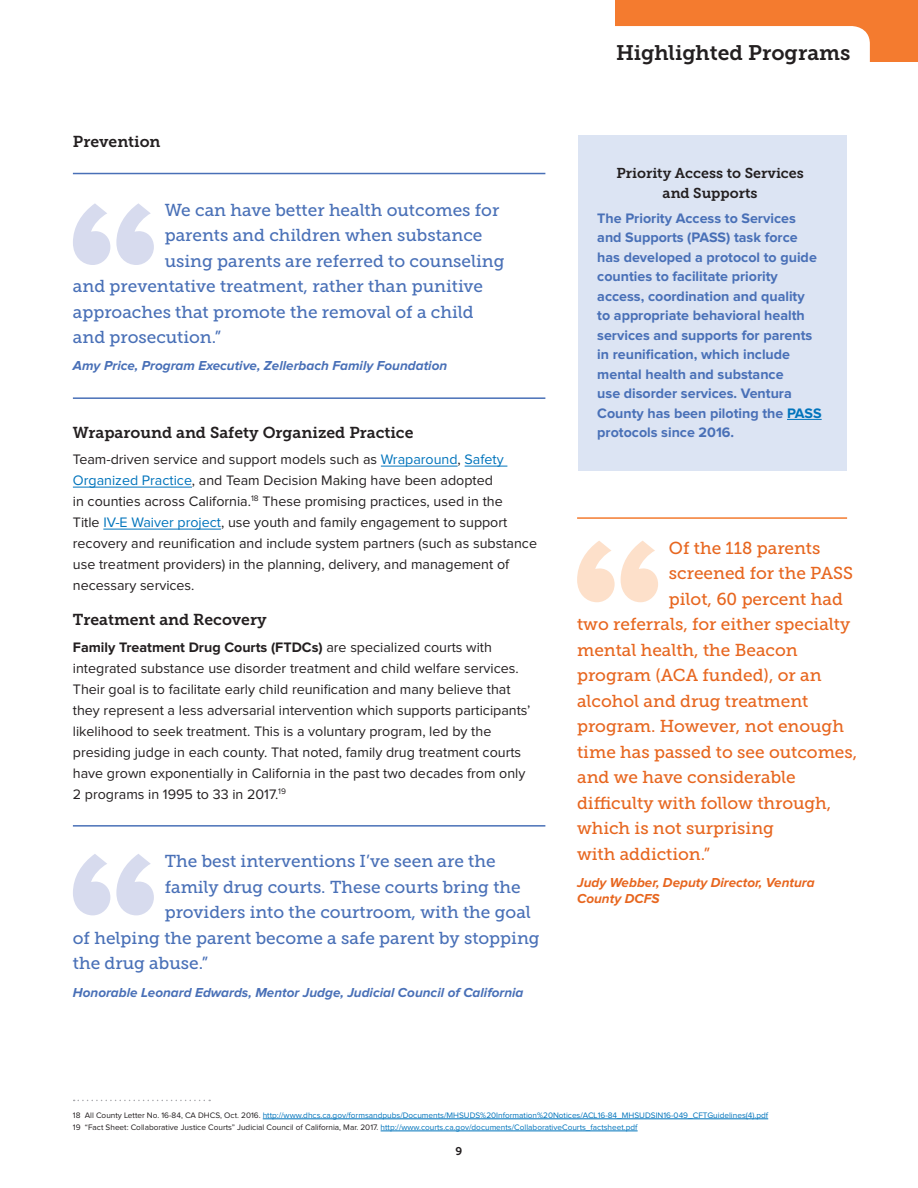
<style>
.page{position:relative;width:918px;height:1188px;background:#fff}
.page>*{position:absolute;margin:0;border:0;box-sizing:border-box;transform-origin:0 0}
.t1{font:21px "Museo Slab 700";color:#231f20}
.t2{font:17.25px "Museo Slab 500";color:#4970b7}
.t3{font:17.25px "Museo Slab 500";color:#e7661f}
.t4{font:15.75px "Museo Slab 700";color:#231f20}
.t5{font:14.25px/21px "Proxima Nova";color:#231f20}
.t6{font:700 14.25px/19.5px "Proxima Nova";color:#4970b7}
.t7{font:14.25px/19.5px "Museo Slab 700";color:#231f20;text-align:center}
.t8{font:italic 700 13.5px "Proxima Nova";color:#4970b7}
.t9{font:italic 700 13.5px/16.5px "Proxima Nova";color:#e7661f}
.t10{font:11.25px "Museo Slab 700";color:#231f20}
.t11{font:8.25px/12px "Proxima Nova";color:#0174bc}
.s1{color:#0174bc}
.s2{font-weight:700}
.s3{color:#231f20}
</style>
<div class="page">
<div style="left:579px;top:135px;width:268px;height:336px;background:#dce4f3"></div>
<div style="left:616px;top:0;width:302px;height:61px;background:#f47b2f"></div>
<div style="left:264px;top:26px;width:606px;height:68px;background:#fff;border-radius:18px"></div>
<hr style="left:787px;top:419px;width:35px;height:1px;background:#0174bc">
<hr style="left:577px;top:517px;width:270px;height:2px;background:#f47b2f">
<svg style="left:577px;top:541px;width:81px;height:61px"></svg>
<hr style="left:381px;top:466px;width:77px;height:1px;background:#0174bc">
<hr style="left:465px;top:466px;width:42px;height:1px;background:#0174bc">
<hr style="left:73px;top:487px;width:119px;height:1px;background:#0174bc">
<hr style="left:103px;top:529px;width:118px;height:1px;background:#0174bc">
<svg style="left:73px;top:203px;width:81px;height:62px"></svg>
<svg style="left:73px;top:854px;width:81px;height:61px"></svg>
<hr style="left:73px;top:825px;width:472px;height:2px;background:#4970b7">
<hr style="left:73px;top:397px;width:472px;height:2px;background:#4970b7">
<hr style="left:73px;top:173px;width:472px;height:1px;background:#4970b7">
<hr style="left:263px;top:1119px;width:505px;height:1px;background:#0174bc">
<hr style="left:381px;top:1131px;width:257px;height:1px;background:#0174bc">
<svg style="left:74px;top:1100px;width:136px;height:1px"></svg>
<p class="t4" style="left:73px;top:132px;width:89px">Prevention</p>
<p class="t2" style="left:165px;top:200px;width:336px">We can have better health outcomes for</p>
<p class="t2" style="left:165px;top:225px;width:319px">parents and children when substance</p>
<p class="t2" style="left:165px;top:251px;width:341px">using parents are referred to counseling</p>
<p class="t2" style="left:73px;top:276px;width:412px">and preventative treatment, rather than punitive</p>
<p class="t2" style="left:73px;top:302px;width:402px">approaches that promote the removal of a child</p>
<p class="t2" style="left:73px;top:327px;width:150px">and prosecution.”</p>
<p class="t8" style="left:73px;top:358px;width:376px">Amy Price, Program Executive, Zellerbach Family Foundation</p>
<p class="t4" style="left:73px;top:423px;width:342px">Wraparound and Safety Organized Practice</p>
<p class="t5" style="left:73px;top:449px;width:466px">Team-driven service and support models such as <span class="s1">Wraparound</span>, <span class="s1">Safety Organized Practice</span>, and Team Decision Making have been adopted<br>in counties across California.<sup>18</sup> These promising practices, used in the<br>Title <span class="s1">IV-E Waiver project</span>, use youth and family engagement to support recovery and reunification and include system partners (such as substance use treatment providers) in the planning, delivery, and management of necessary services.</p>
<p class="t4" style="left:73px;top:611px;width:195px">Treatment and Recovery</p>
<p class="t5" style="left:73px;top:637px;width:459px"><span class="s2">Family Treatment Drug Courts (FTDCs)</span> are specialized courts with integrated substance use disorder treatment and child welfare services.<br>Their goal is to facilitate early child reunification and many believe that they represent a less adversarial intervention which supports participants’ likelihood to seek treatment. This is a voluntary program, led by the presiding judge in each county. That noted, family drug treatment courts have grown exponentially in California in the past two decades from only 2 programs in 1995 to 33 in 2017.<sup>19</sup></p>
<p class="t2" style="left:165px;top:852px;width:333px">The best interventions I’ve seen are the</p>
<p class="t2" style="left:165px;top:877px;width:358px">family drug courts. These courts bring the</p>
<p class="t2" style="left:165px;top:903px;width:368px">providers into the courtroom, with the goal</p>
<p class="t2" style="left:73px;top:928px;width:468px">of helping the parent become a safe parent by stopping</p>
<p class="t2" style="left:73px;top:954px;width:137px">the drug abuse.”</p>
<p class="t8" style="left:73px;top:985px;width:452px">Honorable Leonard Edwards, Mentor Judge, Judicial Council of California</p>
<h1 class="t1" style="left:616px;top:41px;width:236px">Highlighted Programs</h1>
<p class="t7" style="left:616px;top:164px;width:189px">Priority Access to Services and Supports</p>
<p class="t6" style="left:597px;top:208px;width:226px">The Priority Access to Services and Supports (PASS) task force has developed a protocol to guide counties to facilitate priority access, coordination and quality<br>to appropriate behavioral health services and supports for parents in reunification, which include mental health and substance<br>use disorder services. Ventura<br>County has been piloting the <span class="s1">PASS </span>protocols since 2016.</p>
<p class="t3" style="left:669px;top:538px;width:153px">Of the 118 parents</p>
<p class="t3" style="left:669px;top:563px;width:186px">screened for the PASS</p>
<p class="t3" style="left:669px;top:589px;width:175px">pilot, 60 percent had</p>
<p class="t3" style="left:577px;top:614px;width:275px">two referrals, for either specialty</p>
<p class="t3" style="left:577px;top:640px;width:222px">mental health, the Beacon</p>
<p class="t3" style="left:577px;top:665px;width:246px">program (ACA funded), or an</p>
<p class="t3" style="left:577px;top:691px;width:233px">alcohol and drug treatment</p>
<p class="t3" style="left:577px;top:716px;width:268px">program. However, not enough</p>
<p class="t3" style="left:577px;top:742px;width:282px">time has passed to see outcomes,</p>
<p class="t3" style="left:577px;top:767px;width:220px">and we have considerable</p>
<p class="t3" style="left:577px;top:793px;width:256px">difficulty with follow through,</p>
<p class="t3" style="left:577px;top:818px;width:198px">which is not surprising</p>
<p class="t3" style="left:577px;top:844px;width:135px">with addiction.”</p>
<p class="t9" style="left:577px;top:874px;width:239px">Judy Webber, Deputy Director, Ventura<br>County DCFS</p>
<p class="t11" style="left:73px;top:1109px;width:697px"><span class="s3">18 All County Letter No. 16-84, CA DHCS, Oct. 2016.</span> http://www.dhcs.ca.gov/formsandpubs/Documents/MHSUDS%20Information%20Notices/ACL16-84_MHSUDSIN16-049_CFTGuidelines(4).pdf<br><span class="s3">19 “Fact Sheet: Collaborative Justice Courts” Judicial Council of California, Mar. 2017.</span> http://www.courts.ca.gov/documents/CollaborativeCourts_factsheet.pdf</p>
<p class="t10" style="left:456px;top:1145px;width:8px">9</p>
</div>
